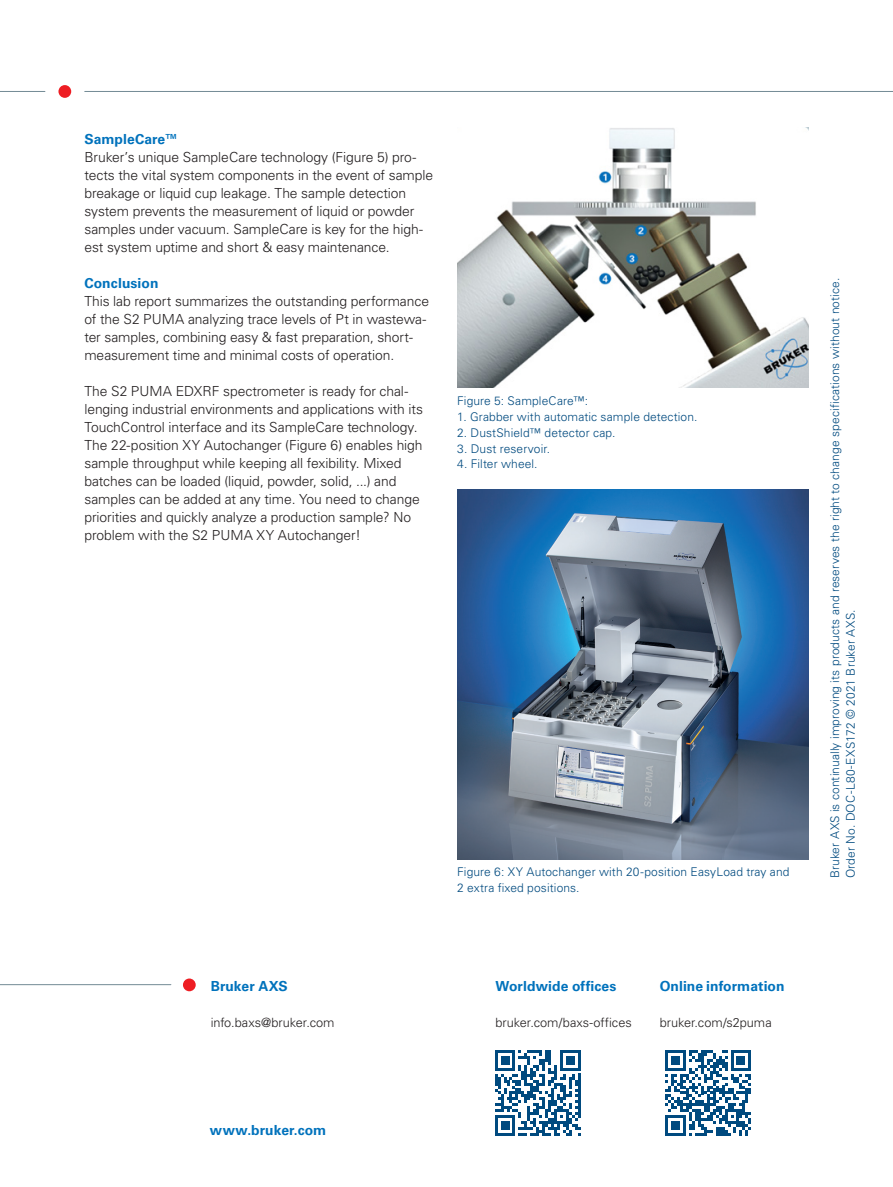
<style>
.page{position:relative;width:893px;height:1187px;background:#fff}
.page>*{position:absolute;margin:0;border:0;box-sizing:border-box;transform-origin:0 0}
.Body{font:300 13.8px/18px "Univers LT Std";letter-spacing:-.005em;color:#231f20}
.Addresse_Headline{font:700 13.8px "Univers LT Std";letter-spacing:.005em;color:#0072bc}
.Subheadline_1__blau{font:700 13.8px "Univers LT Std";letter-spacing:.005em;color:#0072bc}
.Addresse_Text{font:300 12.75px "Univers LT Std";color:#231f20}
.Caption_schwarz{font:300 12px/15.8px "Univers LT Std";letter-spacing:.01em;color:#004a7f}
.Copyright_dunkelblau{font:300 12px/15.8px "Univers LT Std";letter-spacing:.01em;color:#004a7f}
.s1{font-weight:700;color:#0072bc}
</style>
<div class="page">
<hr style="left:0;top:91px;width:45px;height:1px;background:#738a95">
<hr style="left:85px;top:91px;width:808px;height:1px;background:#738a95">
<div style="left:58px;top:85px;width:13px;height:13px;background:#ee1d23;border-radius:50%"></div>
<svg style="left:495px;top:1050px;width:86px;height:85px"></svg>
<hr style="left:0;top:984px;width:171px;height:1px;background:#738a95">
<div style="left:183px;top:978px;width:13px;height:13px;background:#ee1d23;border-radius:50%"></div>
<svg style="left:665px;top:1050px;width:86px;height:85px"></svg>
<img style="left:458px;top:128px;width:351px;height:259px">
<img style="left:458px;top:489px;width:351px;height:370px">
<p class="Subheadline_1__blau" style="left:84px;top:131px;width:95px">SampleCare™</p>
<p class="Body" style="left:84px;top:148px;width:350px">Bruker’s unique SampleCare technology (Figure 5) pro&shy;tects the vital system components in the event of sample breakage or liquid cup leakage. The sample detection system prevents the measurement of liquid or powder samples under vacuum. SampleCare is key for the high&shy;est system uptime and short &amp; easy maintenance.</p>
<p class="Body" style="left:84px;top:274px;width:346px"><span class="s1">Conclusion<br></span>This lab report summarizes the outstanding performance of the S2 PUMA analyzing trace levels of Pt in wastewa&shy;ter samples, combining easy &amp; fast preparation, short&shy;measurement time and minimal costs of operation.</p>
<p class="Body" style="left:84px;top:382px;width:340px">The S2 PUMA EDXRF spectrometer is ready for chal&shy;lenging industrial environments and applications with its TouchControl interface and its SampleCare technology.<br>The 22-position XY Autochanger (Figure 6) enables high sample throughput while keeping all fexibility. Mixed batches can be loaded (liquid, powder, solid, ...) and samples can be added at any time. You need to change priorities and quickly analyze a production sample? No problem with the S2 PUMA XY Autochanger!</p>
<p class="Caption_schwarz" style="left:457px;top:393px;width:133px">Figure 5: SampleCare™:</p>
<p class="Caption_schwarz" style="left:457px;top:409px;width:242px">1. Grabber with automatic sample detection.</p>
<p class="Caption_schwarz" style="left:457px;top:425px;width:160px">2. DustShield™ detector cap.</p>
<p class="Caption_schwarz" style="left:457px;top:440px;width:95px">3. Dust reservoir.</p>
<p class="Caption_schwarz" style="left:457px;top:456px;width:82px">4. Filter wheel.</p>
<p class="Addresse_Headline" style="left:211px;top:977px;width:79px">Bruker AXS</p>
<p class="Addresse_Text" style="left:211px;top:1014px;width:125px">info.baxs@bruker.com</p>
<p class="Addresse_Headline" style="left:210px;top:1121px;width:118px">www.bruker.com</p>
<p class="Caption_schwarz" style="left:457px;top:863px;width:334px">Figure 6: XY Autochanger with 20-position EasyLoad tray and<br>2 extra fixed positions.</p>
<p class="Addresse_Headline" style="left:496px;top:977px;width:122px">Worldwide offices</p>
<p class="Addresse_Text" style="left:496px;top:1014px;width:138px">bruker.com/baxs-offices</p>
<p class="Addresse_Headline" style="left:660px;top:977px;width:126px">Online information</p>
<p class="Addresse_Text" style="left:660px;top:1014px;width:114px">bruker.com/s2puma</p>
<p class="Copyright_dunkelblau" style="left:827px;top:878px;width:601px;rotate:-90deg">Bruker AXS is continually improving its products and reserves the right to change specifications without notice.<br>Order No. DOC-L80-EXS172 © 2021 Bruker AXS.</p>
</div>
